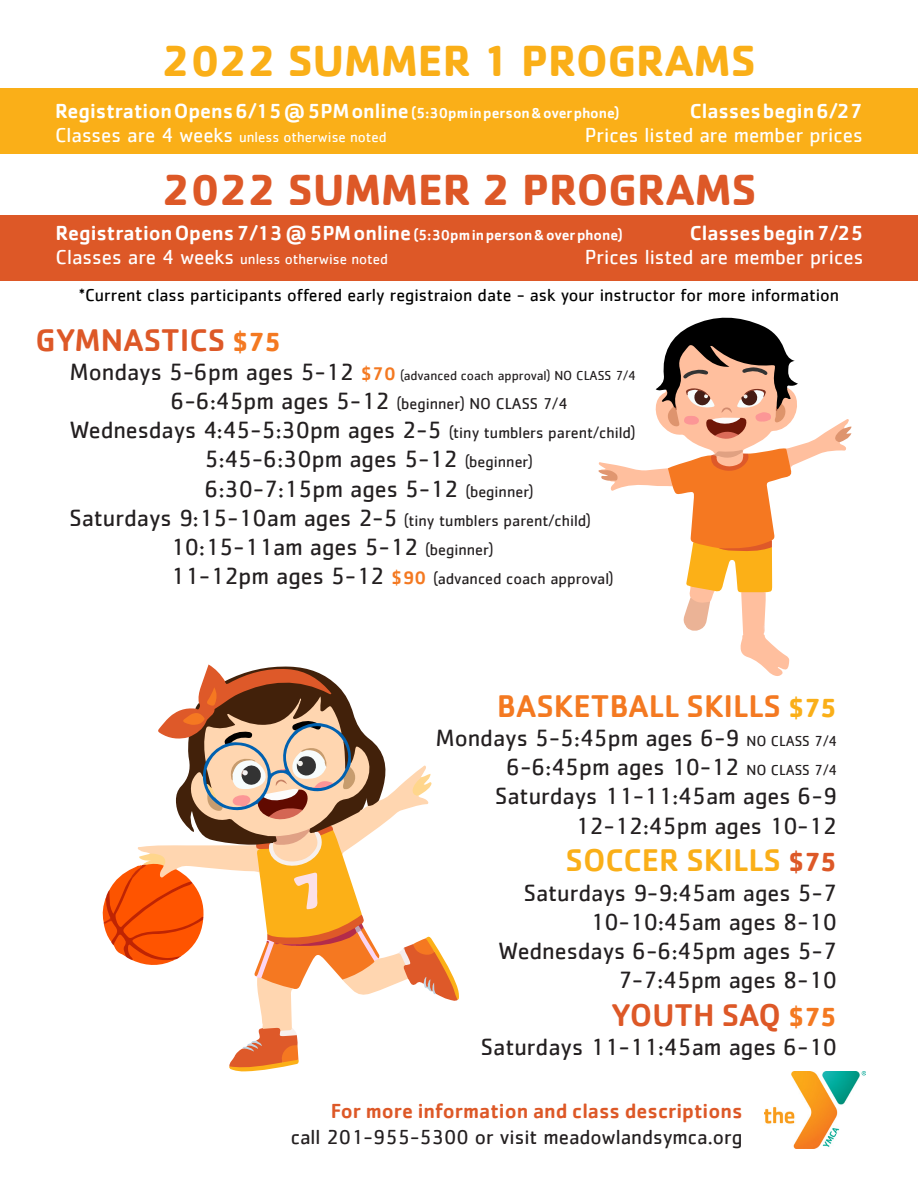
<style>
.page{position:relative;width:918px;height:1188px;background:#fff}
.page>*{position:absolute;margin:0;border:0;box-sizing:border-box;transform-origin:0 0}
.t1{font:700 45px "Cachet";color:#faaf18}
.t2{font:700 45px "Cachet";color:#dd5827}
.t3{font:500 32.4px "Cachet";color:#dd5827}
.t4{font:500 32.4px "Cachet";color:#f47921}
.t5{font:500 32.4px "Cachet";color:#faaf18}
.t6{font:24.3px "Cachet";color:#231f20}
.t7{font:500 21px "Cachet";color:#fff}
.t8{font:21px "Cachet";color:#fff}
.t9{font:21px "Cachet";color:#231f20}
.t10{font:500 21px "Cachet";color:#dd5827}
.t11{font:18px "Cachet";color:#000}
.t12{font:16.2px "Cachet";color:#231f20}
.t13{font:15px "Cachet";color:#fff}
.t14{font:13.5px "Cachet";color:#231f20}
.s1{font-size:15px}
.s2{font-size:21px}
.s3{font-weight:700;font-size:27px;color:#f47921}
.s4{font-size:24.3px}
.s5{font-weight:500;font-size:18.9px;color:#f47921}
.s6{font-size:16.2px}
.s7{font-weight:700;font-size:27px;color:#faaf18}
.s8{font-weight:700;font-size:27px;color:#dd5827}
</style>
<div class="page">
<img style="left:764px;top:1072px;width:102px;height:77px">
<svg style="left:102px;top:664px;width:357px;height:408px"></svg>
<svg style="left:598px;top:317px;width:254px;height:359px"></svg>
<div style="left:0;top:88px;width:918px;height:66px;background:#faaf18"></div>
<div style="left:0;top:216px;width:918px;height:65px;background:#dd5827"></div>
<p class="t1" style="left:162px;top:32px;width:595px">2022 SUMMER 1 PROGRAMS</p>
<p class="t7" style="left:55px;top:98px;width:566px">Registration Opens 6/15 @ 5PM online<span class="s1">(5:30pm in person &amp; over phone)</span></p>
<p class="t7" style="left:690px;top:98px;width:175px">Classes begin 6/27</p>
<p class="t13" style="left:55px;top:128px;width:333px"><span class="s2">Classes are 4 weeks</span> unless otherwise noted</p>
<p class="t8" style="left:585px;top:123px;width:279px">Prices listed are member prices</p>
<p class="t2" style="left:162px;top:161px;width:596px">2022 SUMMER 2 PROGRAMS</p>
<p class="t7" style="left:56px;top:220px;width:569px">Registration Opens 7/13 @ 5PM online <span class="s1">(5:30pm in person &amp; over phone)</span></p>
<p class="t7" style="left:690px;top:220px;width:175px">Classes begin 7/25</p>
<p class="t13" style="left:56px;top:250px;width:334px"><span class="s2">Classes are 4 weeks</span> unless otherwise noted</p>
<p class="t8" style="left:585px;top:245px;width:280px">Prices listed are member prices</p>
<p class="t11" style="left:79px;top:285px;width:762px">*Current class participants offered early registraion date - ask your instructor for more information</p>
<p class="t3" style="left:36px;top:320px;width:247px">GYMNASTICS <span class="s3">$75</span></p>
<p class="t14" style="left:69px;top:368px;width:568px"><span class="s4">Mondays 5-6pm ages 5-12</span> <span class="s5">$70</span> (advanced coach approval) NO CLASS 7/4</p>
<p class="t12" style="left:171px;top:394px;width:398px"><span class="s4">6-6:45pm ages 5-12</span> (beginner) NO CLASS 7/4</p>
<p class="t6" style="left:69px;top:416px;width:568px">Wednesdays 4:45-5:30pm ages 2-5 <span class="s6">(tiny tumblers parent/child)</span></p>
<p class="t6" style="left:204px;top:445px;width:330px">5:45-6:30pm ages 5-12 <span class="s6">(beginner)</span></p>
<p class="t6" style="left:204px;top:474px;width:331px">6:30-7:15pm ages 5-12 <span class="s6">(beginner)</span></p>
<p class="t12" style="left:69px;top:511px;width:523px"><span class="s4">Saturdays 9:15-10am ages 2-5</span> (tiny tumblers parent/child)</p>
<p class="t6" style="left:171px;top:533px;width:324px">10:15-11am ages 5-12 <span class="s6">(beginner)</span></p>
<p class="t12" style="left:171px;top:569px;width:445px"><span class="s4">11-12pm ages 5-12</span> <span class="s5">$90</span> (advanced coach approval)</p>
<p class="t4" style="left:497px;top:686px;width:342px">BASKETBALL SKILLS <span class="s7">$75</span></p>
<p class="t6" style="left:435px;top:724px;width:403px">Mondays 5-5:45pm ages 6-9 <span class="s1">NO CLASS 7/4</span></p>
<p class="t6" style="left:506px;top:753px;width:332px">6-6:45pm ages 10-12 <span class="s1">NO CLASS 7/4</span></p>
<p class="t6" style="left:495px;top:782px;width:343px">Saturdays 11-11:45am ages 6-9</p>
<p class="t6" style="left:575px;top:811px;width:263px">12-12:45pm ages 10-12</p>
<p class="t5" style="left:565px;top:841px;width:273px">SOCCER SKILLS <span class="s8">$75</span></p>
<p class="t6" style="left:524px;top:878px;width:315px">Saturdays 9-9:45am ages 5-7</p>
<p class="t6" style="left:590px;top:907px;width:248px">10-10:45am ages 8-10</p>
<p class="t6" style="left:498px;top:937px;width:340px">Wednesdays 6-6:45pm ages 5-7</p>
<p class="t6" style="left:618px;top:966px;width:220px">7-7:45pm ages 8-10</p>
<p class="t3" style="left:611px;top:995px;width:227px">YOUTH SAQ <span class="s3">$75</span></p>
<p class="t6" style="left:481px;top:1033px;width:358px">Saturdays 11-11:45am ages 6-10</p>
<p class="t10" style="left:331px;top:1098px;width:413px">For more information and class descriptions</p>
<p class="t9" style="left:291px;top:1124px;width:453px">call 201-955-5300 or visit meadowlandsymca.org</p>
</div>
